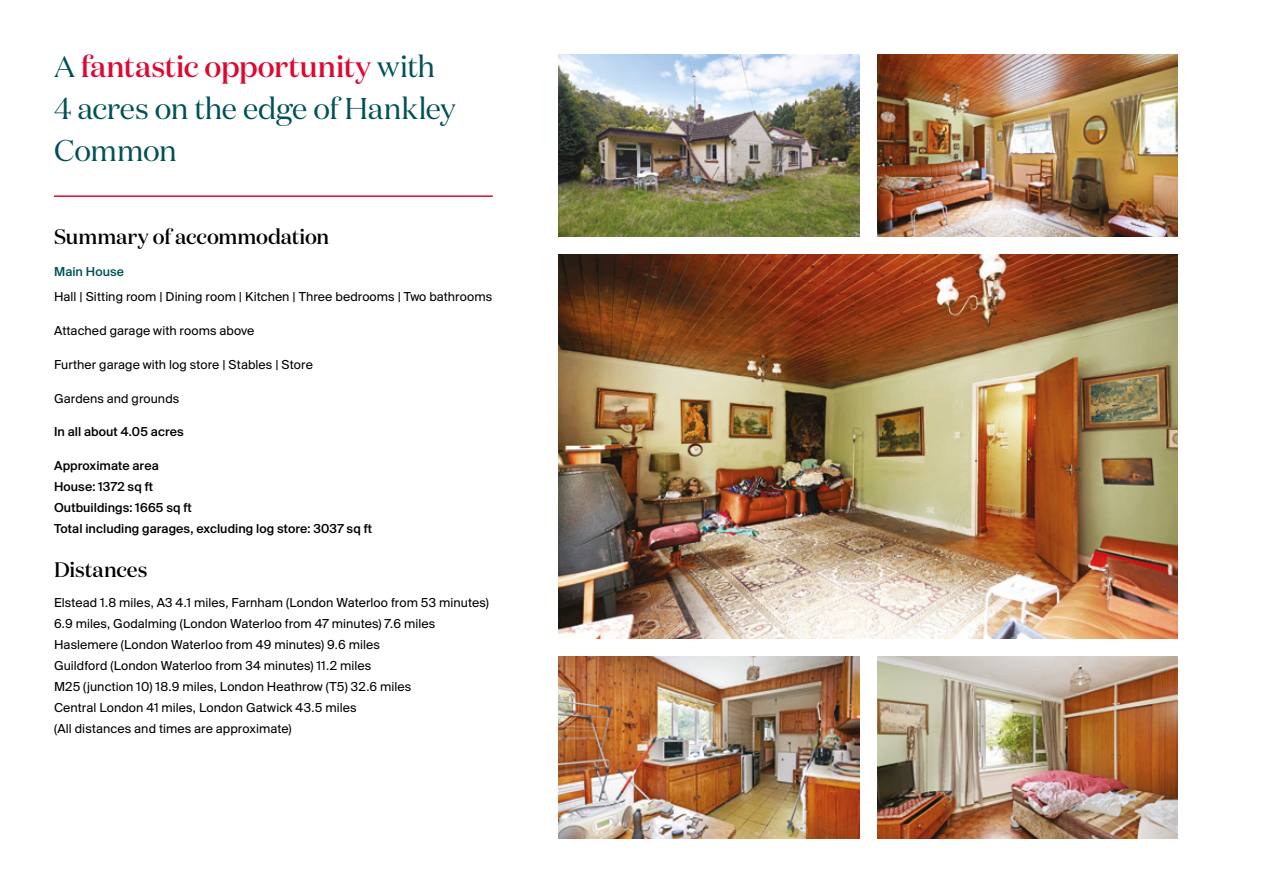
<style>
.page{position:relative;width:1263px;height:893px;background:#fff}
.page>*{position:absolute;margin:0;border:0;box-sizing:border-box;transform-origin:0 0}
.t1{font:30px/42px "Domaine Disp";letter-spacing:-.015em;color:#005157}
.t2{font:500 21px "Domaine Disp";letter-spacing:-.005em;color:#000}
.t3{font:13.5px/21px "Suisse BP Intl";letter-spacing:.005em;color:#000}
.t4{font:500 13.5px/21px "Suisse BP Intl";letter-spacing:.005em;color:#000}
.t5{font:500 13.5px "Suisse BP Intl";letter-spacing:.005em;color:#005157}
.s1{font-weight:500;color:#dd0932}
</style>
<div class="page">
<hr style="left:54px;top:195px;width:439px;height:2px;background:#dd0932">
<img style="left:559px;top:255px;width:619px;height:383px">
<img style="left:559px;top:656px;width:300px;height:183px">
<img style="left:559px;top:54px;width:300px;height:183px">
<img style="left:877px;top:656px;width:301px;height:183px">
<img style="left:877px;top:54px;width:301px;height:183px">
<h1 class="t1" style="left:54px;top:46px;width:403px">A <span class="s1">fantastic opportunity</span> with<br>4 acres on the edge of Hankley<br>Common</h1>
<h2 class="t2" style="left:54px;top:223px;width:277px">Summary of accommodation</h2>
<p class="t5" style="left:54px;top:264px;width:72px">Main House</p>
<p class="t3" style="left:54px;top:286px;width:440px">Hall | Sitting room | Dining room | Kitchen | Three bedrooms | Two bathrooms</p>
<p class="t3" style="left:54px;top:320px;width:202px">Attached garage with rooms above</p>
<p class="t3" style="left:54px;top:354px;width:260px">Further garage with log store | Stables | Store</p>
<p class="t3" style="left:54px;top:387px;width:127px">Gardens and grounds</p>
<p class="t4" style="left:54px;top:421px;width:131px">In all about 4.05 acres</p>
<p class="t4" style="left:54px;top:455px;width:320px">Approximate area<br>House: 1372 sq ft<br>Outbuildings: 1665 sq ft<br>Total including garages, excluding log store: 3037 sq ft</p>
<h2 class="t2" style="left:54px;top:557px;width:95px">Distances</h2>
<p class="t3" style="left:54px;top:591px;width:436px">Elstead 1.8 miles, A3 4.1 miles, Farnham (London Waterloo from 53 minutes)<br>6.9 miles, Godalming (London Waterloo from 47 minutes) 7.6 miles Haslemere (London Waterloo from 49 minutes) 9.6 miles<br>Guildford (London Waterloo from 34 minutes) 11.2 miles<br>M25 (junction 10) 18.9 miles, London Heathrow (T5) 32.6 miles<br>Central London 41 miles, London Gatwick 43.5 miles<br>(All distances and times are approximate)</p>
</div>
